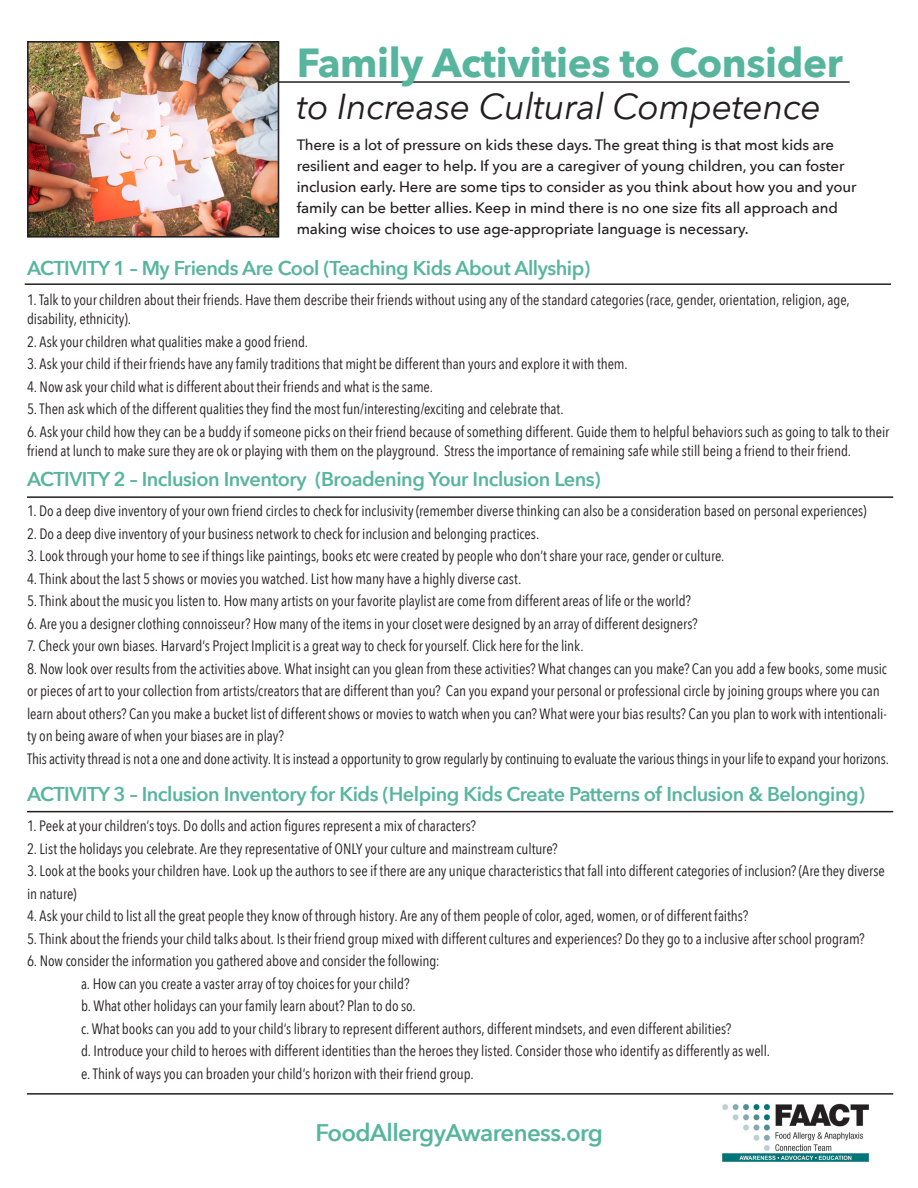
<style>
.page{position:relative;width:918px;height:1188px;background:#fff}
.page>*{position:absolute;margin:0;border:0;box-sizing:border-box;transform-origin:0 0}
.t1{font:700 40.5px "Avenir Next";letter-spacing:-.01em;color:#57b59e}
.t2{font:italic 36px "Avenir Next";letter-spacing:-.01em;color:#231f20}
.t3{font:600 24px "Avenir Next";letter-spacing:-.025em;color:#57b59e}
.t4{font:600 19.95px "Avenir Next";letter-spacing:-.025em;color:#57b59e}
.t5{font:15px/22.5px "Avenir Next Condensed";letter-spacing:-.005em;color:#231f20}
.t6{font:500 15px/21px "Avenir Next";letter-spacing:-.01em;color:#231f20}
</style>
<div class="page">
<hr style="left:271px;top:81px;width:579px;height:2px;background:#231f20">
<img style="left:722px;top:1103px;width:147px;height:59px">
<hr style="left:25px;top:283px;width:866px;height:2px;background:#231f20">
<img style="left:30px;top:44px;width:246px;height:191px">
<div style="left:27px;top:41px;width:252px;height:197px;border:2px solid #231f20"></div>
<hr style="left:27px;top:496px;width:866px;height:2px;background:#231f20">
<hr style="left:27px;top:811px;width:866px;height:1px;background:#231f20">
<hr style="left:27px;top:1093px;width:866px;height:2px;background:#231f20">
<p class="t1" style="left:297px;top:27px;width:548px">Family Activities to Consider</p>
<p class="t2" style="left:297px;top:76px;width:526px">to Increase Cultural Competence</p>
<p class="t6" style="left:297px;top:134px;width:561px">There is a lot of pressure on kids these days. The great thing is that most kids are resilient and eager to help. If you are a caregiver of young children, you can foster inclusion early. Here are some tips to consider as you think about how you and your family can be better allies. Keep in mind there is no one size fits all approach and making wise choices to use age-appropriate language is necessary.</p>
<p class="t4" style="left:27px;top:251px;width:565px">ACTIVITY 1 – My Friends Are Cool (Teaching Kids About Allyship)</p>
<p class="t5" style="left:27px;top:288px;width:824px">1. Talk to your children about their friends. Have them describe their friends without using any of the standard categories (race, gender, orientation, religion, age,</p>
<p class="t5" style="left:27px;top:307px;width:106px">disability, ethnicity).</p>
<p class="t5" style="left:27px;top:330px;width:283px">2. Ask your children what qualities make a good friend.</p>
<p class="t5" style="left:27px;top:352px;width:602px">3. Ask your child if their friends have any family traditions that might be different than yours and explore it with them.</p>
<p class="t5" style="left:27px;top:375px;width:408px">4. Now ask your child what is different about their friends and what is the same.</p>
<p class="t5" style="left:27px;top:397px;width:538px">5. Then ask which of the different qualities they find the most fun/interesting/exciting and celebrate that.</p>
<p class="t5" style="left:27px;top:421px;width:864px;line-height:19.5px">6. Ask your child how they can be a buddy if someone picks on their friend because of something different. Guide them to helpful behaviors such as going to talk to their friend at lunch to make sure they are ok or playing with them on the playground. Stress the importance of remaining safe while still being a friend to their friend.</p>
<p class="t4" style="left:27px;top:462px;width:575px">ACTIVITY 2 – Inclusion Inventory (Broadening Your Inclusion Lens)</p>
<p class="t5" style="left:27px;top:499px;width:841px">1. Do a deep dive inventory of your own friend circles to check for inclusivity (remember diverse thinking can also be a consideration based on personal experiences)</p>
<p class="t5" style="left:27px;top:522px;width:514px">2. Do a deep dive inventory of your business network to check for inclusion and belonging practices.</p>
<p class="t5" style="left:27px;top:544px;width:699px">3. Look through your home to see if things like paintings, books etc were created by people who don’t share your race, gender or culture.</p>
<p class="t5" style="left:27px;top:567px;width:496px">4. Think about the last 5 shows or movies you watched. List how many have a highly diverse cast.</p>
<p class="t5" style="left:27px;top:589px;width:666px">5. Think about the music you listen to. How many artists on your favorite playlist are come from different areas of life or the world?</p>
<p class="t5" style="left:27px;top:612px;width:672px">6. Are you a designer clothing connoisseur? How many of the items in your closet were designed by an array of different designers?</p>
<p class="t5" style="left:27px;top:634px;width:558px">7. Check your own biases. Harvard’s Project Implicit is a great way to check for yourself. Click here for the link.</p>
<p class="t5" style="left:27px;top:657px;width:862px">8. Now look over results from the activities above. What insight can you glean from these activities? What changes can you make? Can you add a few books, some music or pieces of art to your collection from artists/creators that are different than you? Can you expand your personal or professional circle by joining groups where you can learn about others? Can you make a bucket list of different shows or movies to watch when you can? What were your bias results? Can you plan to work with intentionali&shy;ty on being aware of when your biases are in play?</p>
<p class="t5" style="left:27px;top:747px;width:863px">This activity thread is not a one and done activity. It is instead a opportunity to grow regularly by continuing to evaluate the various things in your life to expand your horizons.</p>
<p class="t4" style="left:27px;top:777px;width:839px">ACTIVITY 3 – Inclusion Inventory for Kids (Helping Kids Create Patterns of Inclusion &amp; Belonging)</p>
<p class="t5" style="left:27px;top:814px;width:451px">1. Peek at your children’s toys. Do dolls and action figures represent a mix of characters?</p>
<p class="t5" style="left:27px;top:837px;width:532px">2. List the holidays you celebrate. Are they representative of ONLY your culture and mainstream culture?</p>
<p class="t5" style="left:27px;top:859px;width:859px">3. Look at the books your children have. Look up the authors to see if there are any unique characteristics that fall into different categories of inclusion? (Are they diverse in nature)</p>
<p class="t5" style="left:27px;top:904px;width:723px">4. Ask your child to list all the great people they know of through history. Are any of them people of color, aged, women, or of different faiths?</p>
<p class="t5" style="left:27px;top:927px;width:839px">5. Think about the friends your child talks about. Is their friend group mixed with different cultures and experiences? Do they go to a inclusive after school program?</p>
<p class="t5" style="left:27px;top:949px;width:414px">6. Now consider the information you gathered above and consider the following:</p>
<p class="t5" style="left:81px;top:972px;width:330px">a. How can you create a vaster array of toy choices for your child?</p>
<p class="t5" style="left:81px;top:994px;width:336px">b. What other holidays can your family learn about? Plan to do so.</p>
<p class="t5" style="left:81px;top:1017px;width:652px">c. What books can you add to your child’s library to represent different authors, different mindsets, and even different abilities?</p>
<p class="t5" style="left:81px;top:1039px;width:691px">d. Introduce your child to heroes with different identities than the heroes they listed. Consider those who identify as differently as well.</p>
<p class="t5" style="left:81px;top:1062px;width:394px">e. Think of ways you can broaden your child’s horizon with their friend group.</p>
<p class="t3" style="left:316px;top:1112px;width:289px">FoodAllergyAwareness.org</p>
</div>
